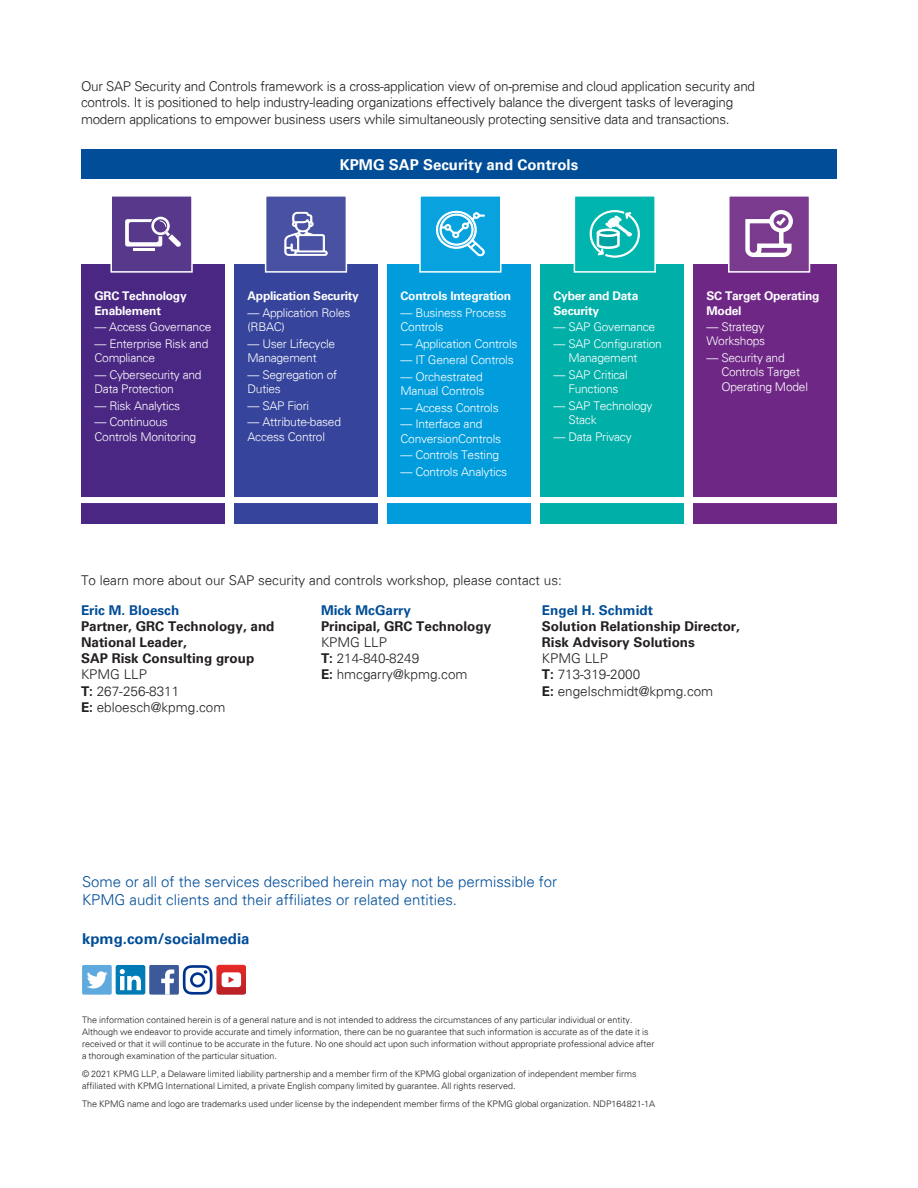
<style>
.page{position:relative;width:918px;height:1188px;background:#fff}
.page>*{position:absolute;margin:0;border:0;box-sizing:border-box;transform-origin:0 0}
.t1{font:300 15px/18px "Univers 45";color:#014d97}
.t2{font:700 15px "Univers 65";color:#fff}
.t3{font:700 15px "Univers 65";color:#014d97}
.t4{font:300 13.5px/16.2px "Univers 45";letter-spacing:-.02em;color:#231f20}
.t5{font:300 13.5px/16.2px "Univers 45";color:#231f20}
.t6{font:700 13.5px/16.2px "Univers 65";color:#231f20}
.t7{font:700 13.5px "Univers 65";color:#014d97}
.t8{font:300 12px/14.4px "Univers 45";letter-spacing:-.02em;color:#fff}
.t9{font:700 12px/14.4px "Univers 65";letter-spacing:-.02em;color:#fff}
.t10{font:300 9px/12px "Univers 45";color:#231f20}
.s1{font-family:"Univers 65";font-weight:700}
</style>
<div class="page">
<div style="left:116px;top:965px;width:29px;height:30px;background:#007bb6;border-radius:2px"></div>
<svg style="left:120px;top:969px;width:21px;height:21px"></svg>
<div style="left:149px;top:965px;width:30px;height:30px;background:#3c5a99;border-radius:2px"></div>
<svg style="left:161px;top:969px;width:13px;height:26px"></svg>
<div style="left:82px;top:965px;width:30px;height:30px;background:#5ea9dd;border-radius:2px"></div>
<svg style="left:87px;top:971px;width:21px;height:17px"></svg>
<svg style="left:183px;top:965px;width:63px;height:30px"></svg>
<div style="left:81px;top:264px;width:144px;height:260px;background:#4a2783"></div>
<div style="left:234px;top:264px;width:144px;height:260px;background:#36449c"></div>
<div style="left:387px;top:264px;width:144px;height:260px;background:#009cdc"></div>
<div style="left:540px;top:264px;width:144px;height:260px;background:#00afa8"></div>
<div style="left:693px;top:264px;width:144px;height:260px;background:#6f2786"></div>
<div style="left:81px;top:150px;width:756px;height:29px;background:#014d97"></div>
<div style="left:110px;top:195px;width:83px;height:78px;background:#57388b;border:2px solid #fff"></div>
<div style="left:265px;top:195px;width:82px;height:78px;background:#4951a2;border:2px solid #fff"></div>
<div style="left:419px;top:195px;width:83px;height:78px;background:#08a2de;border:2px solid #fff"></div>
<div style="left:574px;top:195px;width:82px;height:78px;background:#00b5ae;border:2px solid #fff"></div>
<div style="left:728px;top:195px;width:82px;height:78px;background:#7a3b8e;border:2px solid #fff"></div>
<hr style="left:133px;top:248px;width:21px;height:2px;background:#fff">
<svg style="left:125px;top:217px;width:56px;height:30px"></svg>
<svg style="left:284px;top:211px;width:44px;height:45px"></svg>
<svg style="left:436px;top:210px;width:49px;height:47px"></svg>
<svg style="left:589px;top:210px;width:51px;height:48px"></svg>
<svg style="left:745px;top:195px;width:49px;height:62px"></svg>
<div style="left:74px;top:497px;width:777px;height:6px;background:#fff"></div>
<p class="t4" style="left:81px;top:78px;width:676px">Our SAP Security and Controls framework is a cross-application view of on-premise and cloud application security and controls. It is positioned to help industry-leading organizations effectively balance the divergent tasks of leveraging modern applications to empower business users while simultaneously protecting sensitive data and transactions.</p>
<h1 class="t2" style="left:340px;top:156px;width:240px">KPMG SAP Security and Controls</h1>
<h3 class="t9" style="left:94px;top:289px;width:94px">GRC Technology<br>Enablement</h3>
<h3 class="t8" style="left:94px;top:320px;width:118px">— Access Governance</h3>
<h3 class="t8" style="left:94px;top:336px;width:115px">— Enterprise Risk and<br>Compliance</h3>
<h3 class="t8" style="left:94px;top:367px;width:109px">— Cybersecurity and<br>Data Protection</h3>
<h3 class="t8" style="left:94px;top:398px;width:87px">— Risk Analytics</h3>
<h3 class="t8" style="left:94px;top:415px;width:103px">— Continuous<br>Controls Monitoring</h3>
<h3 class="t9" style="left:248px;top:289px;width:113px">Application Security</h3>
<h3 class="t8" style="left:248px;top:305px;width:105px">— Application Roles (RBAC)</h3>
<h3 class="t8" style="left:248px;top:336px;width:89px">— User Lifecycle<br>Management</h3>
<h3 class="t8" style="left:248px;top:367px;width:91px">— Segregation of<br>Duties</h3>
<h3 class="t8" style="left:248px;top:398px;width:63px">— SAP Fiori</h3>
<h3 class="t8" style="left:248px;top:415px;width:95px">— Attribute-based<br>Access Control</h3>
<h3 class="t9" style="left:400px;top:289px;width:112px">Controls Integration</h3>
<h3 class="t8" style="left:400px;top:305px;width:107px">— Business Process<br>Controls</h3>
<h3 class="t8" style="left:400px;top:336px;width:118px">— Application Controls</h3>
<h3 class="t8" style="left:400px;top:353px;width:115px">— IT General Controls</h3>
<h3 class="t8" style="left:400px;top:369px;width:85px">— Orchestrated<br>Manual Controls</h3>
<h3 class="t8" style="left:400px;top:400px;width:100px">— Access Controls</h3>
<h3 class="t8" style="left:400px;top:417px;width:102px">— Interface and<br>ConversionControls</h3>
<h3 class="t8" style="left:400px;top:448px;width:100px">— Controls Testing</h3>
<h3 class="t8" style="left:400px;top:464px;width:108px">— Controls Analytics</h3>
<h3 class="t9" style="left:554px;top:289px;width:86px">Cyber and Data<br>Security</h3>
<h3 class="t8" style="left:554px;top:320px;width:103px">— SAP Governance</h3>
<h3 class="t8" style="left:568px;top:336px;width:95px;text-indent:-15px">— SAP Configuration<br>Management</h3>
<h3 class="t8" style="left:554px;top:367px;width:76px;text-align:center">— SAP Critical<br>Functions</h3>
<h3 class="t8" style="left:568px;top:398px;width:86px;text-indent:-15px">— SAP Technology<br>Stack</h3>
<h3 class="t8" style="left:554px;top:429px;width:80px">— Data Privacy</h3>
<h3 class="t9" style="left:706px;top:289px;width:115px">SC Target Operating<br>Model</h3>
<h3 class="t8" style="left:706px;top:320px;width:60px">— Strategy<br>Workshops</h3>
<h3 class="t8" style="left:721px;top:351px;width:88px;text-indent:-15px">— Security and<br>Controls Target<br>Operating Model</h3>
<h2 class="t5" style="left:81px;top:572px;width:482px">To learn more about our SAP security and controls workshop, please contact us:</h2>
<h2 class="t7" style="left:321px;top:602px;width:92px">Mick McGarry</h2>
<h2 class="t6" style="left:321px;top:618px;width:172px">Principal, GRC Technology</h2>
<h2 class="t5" style="left:321px;top:634px;width:148px">KPMG LLP<br><span class="s1">T:</span> 214-840-8249<br><span class="s1">E:</span> hmcgarry@kpmg.com</h2>
<h2 class="t7" style="left:542px;top:602px;width:113px">Engel H. Schmidt</h2>
<h2 class="t6" style="left:542px;top:618px;width:200px">Solution Relationship Director,<br>Risk Advisory Solutions</h2>
<h2 class="t5" style="left:542px;top:650px;width:173px">KPMG LLP<br><span class="s1">T:</span> 713-319-2000<br><span class="s1">E:</span> engelschmidt@kpmg.com</h2>
<h2 class="t7" style="left:81px;top:602px;width:100px">Eric M. Bloesch</h2>
<h2 class="t6" style="left:81px;top:618px;width:195px">Partner, GRC Technology, and<br>National Leader,<br>SAP Risk Consulting group</h2>
<h2 class="t5" style="left:81px;top:666px;width:146px">KPMG LLP<br><span class="s1">T:</span> 267-256-8311<br><span class="s1">E:</span> ebloesch@kpmg.com</h2>
<h1 class="t1" style="left:82px;top:872px;width:477px">Some or all of the services described herein may not be permissible for<br>KPMG audit clients and their affiliates or related entities.</h1>
<h1 class="t3" style="left:82px;top:930px;width:169px">kpmg.com/socialmedia</h1>
<p class="t10" style="left:82px;top:1014px;width:574px">The information contained herein is of a general nature and is not intended to address the circumstances of any particular individual or entity.<br>Although we endeavor to provide accurate and timely information, there can be no guarantee that such information is accurate as of the date it is received or that it will continue to be accurate in the future. No one should act upon such information without appropriate professional advice after a thorough examination of the particular situation.</p>
<p class="t10" style="left:82px;top:1068px;width:556px">© 2021 KPMG LLP, a Delaware limited liability partnership and a member firm of the KPMG global organization of independent member firms affiliated with KPMG International Limited, a private English company limited by guarantee. All rights reserved.</p>
<p class="t10" style="left:82px;top:1098px;width:575px">The KPMG name and logo are trademarks used under license by the independent member firms of the KPMG global organization. NDP164821-1A</p>
</div>
